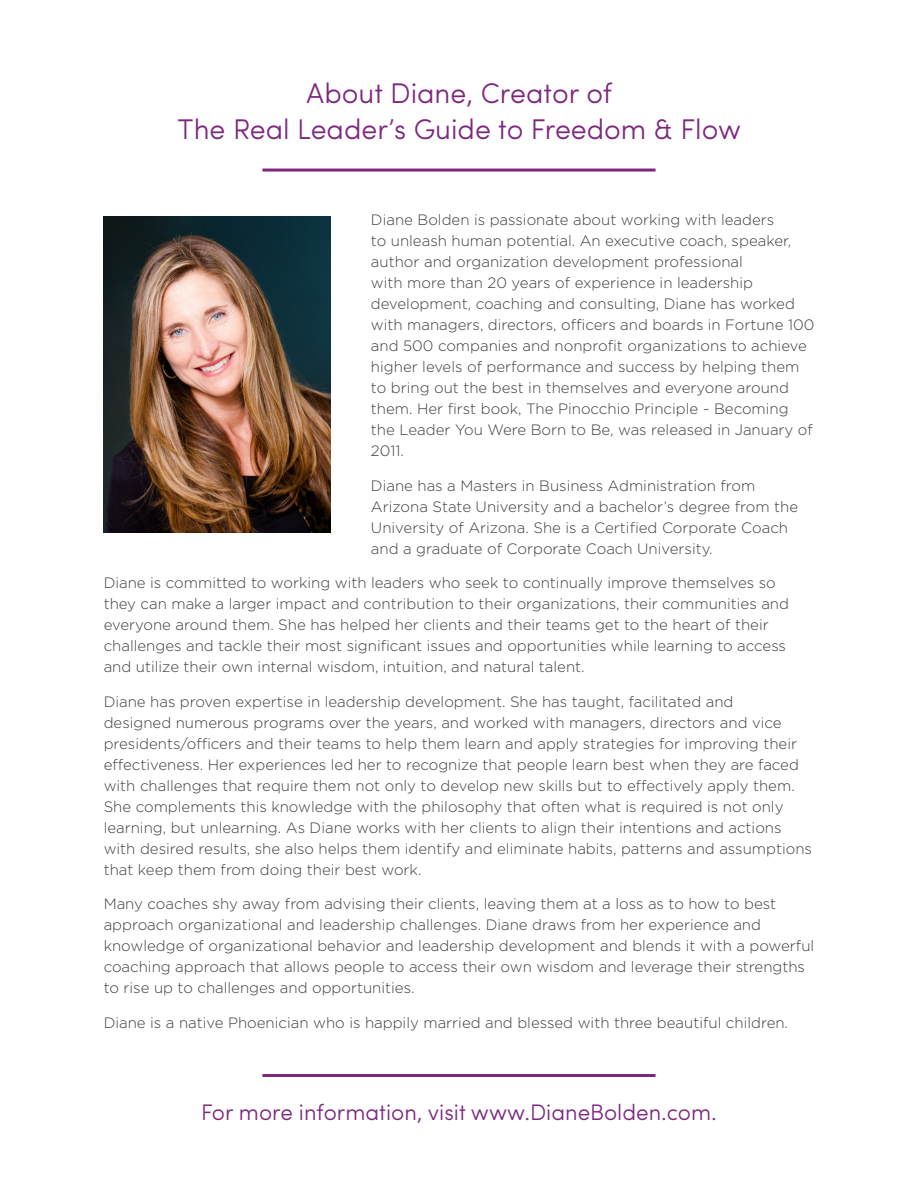
<style>
.page{position:relative;width:918px;height:1188px;background:#fff}
.page>*{position:absolute;margin:0;border:0;box-sizing:border-box;transform-origin:0 0}
.t1{font:300 28.5px "Sofia Pro";color:#7d287f}
.t2{font:300 22.5px "Sofia Pro";color:#7d287f}
.t3{font:300 15px/21px "Gotham";color:#3e3e3f}
</style>
<div class="page">
<hr style="left:262px;top:169px;width:394px;height:3px;background:#7d287f">
<hr style="left:262px;top:1074px;width:394px;height:3px;background:#7d287f">
<img style="left:104px;top:216px;width:226px;height:317px">
<p class="t1" style="left:306px;top:72px;width:308px">About Diane, Creator of</p>
<p class="t1" style="left:178px;top:108px;width:565px">The Real Leader’s Guide to Freedom &amp; Flow</p>
<p class="t3" style="left:371px;top:209px;width:445px">Diane Bolden is passionate about working with leaders<br>to unleash human potential. An executive coach, speaker, author and organization development professional<br>with more than 20 years of experience in leadership development, coaching and consulting, Diane has worked with managers, directors, officers and boards in Fortune 100 and 500 companies and nonprofit organizations to achieve higher levels of performance and success by helping them to bring out the best in themselves and everyone around them. Her first book, The Pinocchio Principle ~ Becoming the Leader You Were Born to Be, was released in January of 2011.</p>
<p class="t3" style="left:371px;top:475px;width:429px">Diane has a Masters in Business Administration from Arizona State University and a bachelor’s degree from the University of Arizona. She is a Certified Corporate Coach and a graduate of Corporate Coach University.</p>
<p class="t3" style="left:104px;top:572px;width:687px">Diane is committed to working with leaders who seek to continually improve themselves so they can make a larger impact and contribution to their organizations, their communities and everyone around them. She has helped her clients and their teams get to the heart of their challenges and tackle their most significant issues and opportunities while learning to access and utilize their own internal wisdom, intuition, and natural talent.</p>
<p class="t3" style="left:104px;top:691px;width:710px">Diane has proven expertise in leadership development. She has taught, facilitated and<br>designed numerous programs over the years, and worked with managers, directors and vice presidents/officers and their teams to help them learn and apply strategies for improving their effectiveness. Her experiences led her to recognize that people learn best when they are faced with challenges that require them not only to develop new skills but to effectively apply them.<br>She complements this knowledge with the philosophy that often what is required is not only learning, but unlearning. As Diane works with her clients to align their intentions and actions with desired results, she also helps them identify and eliminate habits, patterns and assumptions that keep them from doing their best work.</p>
<p class="t3" style="left:104px;top:893px;width:712px">Many coaches shy away from advising their clients, leaving them at a loss as to how to best approach organizational and leadership challenges. Diane draws from her experience and knowledge of organizational behavior and leadership development and blends it with a powerful coaching approach that allows people to access their own wisdom and leverage their strengths to rise up to challenges and opportunities.</p>
<p class="t3" style="left:104px;top:1012px;width:686px">Diane is a native Phoenician who is happily married and blessed with three beautiful children.</p>
<p class="t2" style="left:201px;top:1096px;width:517px">For more information, visit www.DianeBolden.com.</p>
</div>
